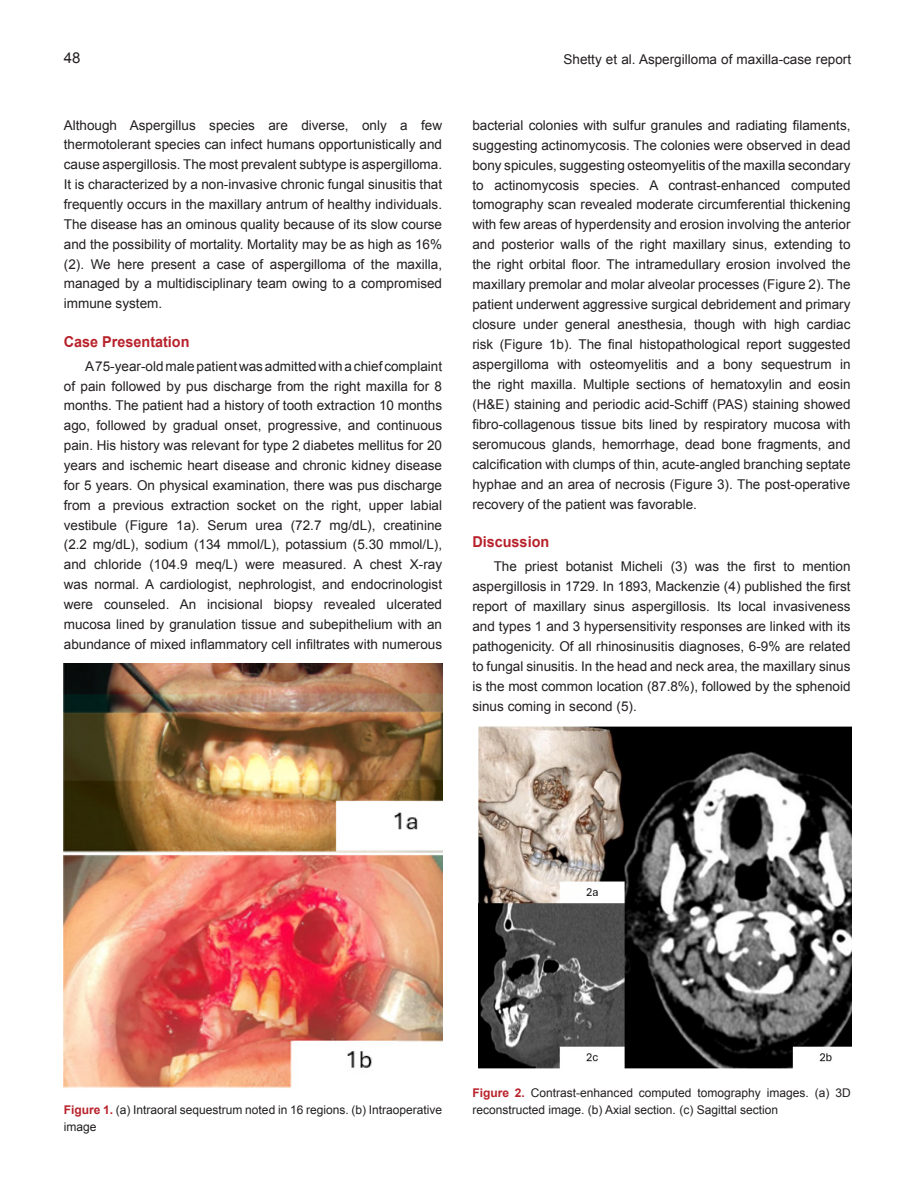
<style>
.page{position:relative;width:915px;height:1191px;background:#fff}
.page>*{position:absolute;margin:0;border:0;box-sizing:border-box;transform-origin:0 0}
.BUYUK_BASLIK{font:700 15px "Arial";color:#b8222b;scale:.96 1}
.t1{font:15px "Arial";color:#231f20}
.YAZI{font:13.5px/20px "Arial";color:#231f20;text-align:justify}
.RESİM-ALTI{font:12px "Arial";color:#231f20}
.s1{font-weight:700;color:#b8222b}
</style>
<div class="page">
<img style="left:478px;top:726px;width:372px;height:343px">
<img style="left:64px;top:663px;width:378px;height:426px">
<p class="t1" style="left:64px;top:48px;width:18px">48</p>
<p class="YAZI" style="left:563px;top:49px;width:289px">Shetty et al. Aspergilloma of maxilla-case report</p>
<p class="YAZI" style="left:64px;top:115px;width:380px">Although Aspergillus species are diverse, only a few thermotolerant species can infect humans opportunistically and cause aspergillosis. The most prevalent subtype is aspergilloma.<br>It is characterized by a non-invasive chronic fungal sinusitis that frequently occurs in the maxillary antrum of healthy individuals.<br>The disease has an ominous quality because of its slow course and the possibility of mortality. Mortality may be as high as 16% (2). We here present a case of aspergilloma of the maxilla, managed by a multidisciplinary team owing to a compromised immune system.</p>
<p class="BUYUK_BASLIK" style="left:64px;top:331px;width:132px">Case Presentation</p>
<p class="YAZI" style="left:64px;top:356px;width:380px;text-indent:21px">A 75-year-old male patient was admitted with a chief complaint of pain followed by pus discharge from the right maxilla for 8 months. The patient had a history of tooth extraction 10 months ago, followed by gradual onset, progressive, and continuous pain. His history was relevant for type 2 diabetes mellitus for 20 years and ischemic heart disease and chronic kidney disease for 5 years. On physical examination, there was pus discharge from a previous extraction socket on the right, upper labial vestibule (Figure 1a). Serum urea (72.7 mg/dL), creatinine (2.2 mg/dL), sodium (134 mmol/L), potassium (5.30 mmol/L), and chloride (104.9 meq/L) were measured. A chest X-ray was normal. A cardiologist, nephrologist, and endocrinologist were counseled. An incisional biopsy revealed ulcerated mucosa lined by granulation tissue and subepithelium with an abundance of mixed inflammatory cell infiltrates with numerous</p>
<p class="YAZI" style="left:472px;top:115px;width:379px">bacterial colonies with sulfur granules and radiating filaments, suggesting actinomycosis. The colonies were observed in dead bony spicules, suggesting osteomyelitis of the maxilla secondary to actinomycosis species. A contrast-enhanced computed tomography scan revealed moderate circumferential thickening with few areas of hyperdensity and erosion involving the anterior and posterior walls of the right maxillary sinus, extending to the right orbital floor. The intramedullary erosion involved the maxillary premolar and molar alveolar processes (Figure 2). The patient underwent aggressive surgical debridement and primary closure under general anesthesia, though with high cardiac risk (Figure 1b). The final histopathological report suggested aspergilloma with osteomyelitis and a bony sequestrum in the right maxilla. Multiple sections of hematoxylin and eosin (H&amp;E) staining and periodic acid-Schiff (PAS) staining showed fibro-collagenous tissue bits lined by respiratory mucosa with seromucous glands, hemorrhage, dead bone fragments, and calcification with clumps of thin, acute-angled branching septate hyphae and an area of necrosis (Figure 3). The post-operative recovery of the patient was favorable.</p>
<p class="BUYUK_BASLIK" style="left:472px;top:532px;width:82px">Discussion</p>
<p class="YAZI" style="left:472px;top:557px;width:379px;text-indent:21px">The priest botanist Micheli (3) was the first to mention aspergillosis in 1729. In 1893, Mackenzie (4) published the first report of maxillary sinus aspergillosis. Its local invasiveness and types 1 and 3 hypersensitivity responses are linked with its pathogenicity. Of all rhinosinusitis diagnoses, 6-9% are related to fungal sinusitis. In the head and neck area, the maxillary sinus is the most common location (87.8%), followed by the sphenoid sinus coming in second (5).</p>
<p class="RESİM-ALTI" style="left:472px;top:1085px;width:379px"><span class="s1">Figure 2.</span> Contrast-enhanced computed tomography images. (a) 3D</p>
<p class="RESİM-ALTI" style="left:64px;top:1102px;width:379px"><span class="s1">Figure 1.</span> (a) Intraoral sequestrum noted in 16 regions. (b) Intraoperative</p>
<p class="RESİM-ALTI" style="left:472px;top:1101px;width:307px">reconstructed image. (b) Axial section. (c) Sagittal section</p>
<p class="RESİM-ALTI" style="left:64px;top:1118px;width:34px">image</p>
</div>
